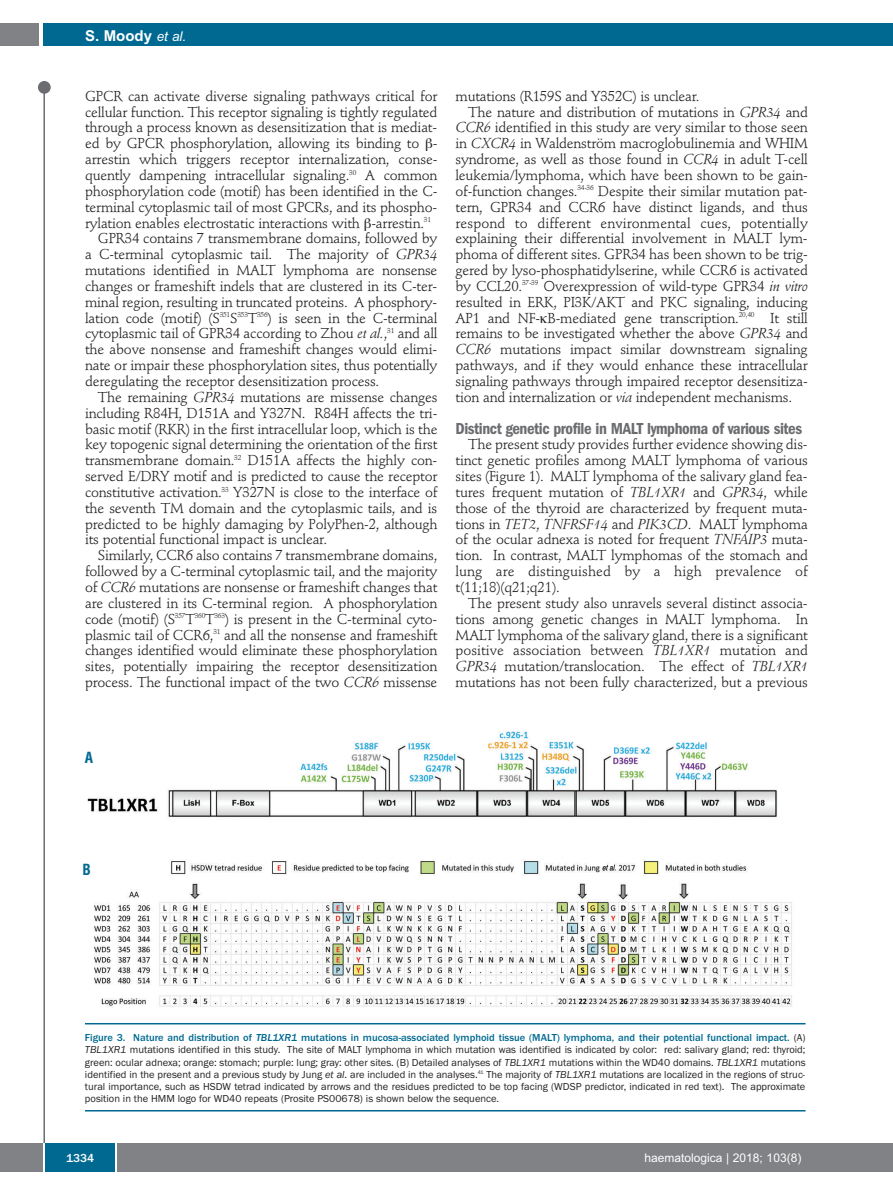
<style>
.page{position:relative;width:893px;height:1191px;background:#fff}
.page>*{position:absolute;margin:0;border:0;box-sizing:border-box;transform-origin:0 0}
.t1{font:600 condensed 16.5px "Franklin Gothic";letter-spacing:-.025em;color:#6c6d70}
.t2{font:700 15px "Arial";color:#fff}
.t3{font:700 condensed 15px "Helvetica";color:#006991}
.t4{font:14.25px/15.9px "Stempel Schneidler";letter-spacing:-.015em;color:#231f20;text-align:justify}
.t5{font:14.25px "Stempel Schneidler";letter-spacing:.005em;color:#231f20}
.t6{font:12px "Arial";color:#fff}
.t7{font:500 12px "Franklin Gothic";color:#fff}
.t8{font:10.5px/12px "Franklin Gothic";color:#231f20;text-align:justify}
.s1{font-weight:400;font-style:italic;font-size:13.5px}
.s2{font-style:italic}
.s3{font-weight:500;color:#006991}
.s4{font-weight:500;font-style:italic;color:#006991}
</style>
<div class="page">
<div style="left:38px;top:81px;width:13px;height:13px;background:#6c6d70;border-radius:50%"></div>
<hr style="left:43px;top:84px;width:2px;height:1061px;background:#6c6d70">
<div style="left:43px;top:23px;width:850px;height:22px;background:#006991"></div>
<div style="left:0;top:23px;width:39px;height:22px;background:#808285"></div>
<div style="left:0;top:1143px;width:893px;height:28px;background:#808285"></div>
<div style="left:45px;top:1143px;width:71px;height:28px;background:#006991"></div>
<hr style="left:43px;top:1143px;width:2px;height:28px;background:#fff">
<svg style="left:116px;top:1143px;width:1px;height:28px"></svg>
<img style="left:87px;top:731px;width:705px;height:276px">
<hr style="left:85px;top:1023px;width:720px;height:1px;background:#006991">
<hr style="left:85px;top:1110px;width:720px;height:1px;background:#006991">
<p class="t2" style="left:85px;top:27px;width:103px">S. Moody <span class="s1">et al.</span></p>
<p class="t4" style="left:85px;top:89px;width:354px">GPCR can activate diverse signaling pathways critical for</p>
<p class="t4" style="left:85px;top:105px;width:354px">cellular function. This receptor signaling is tightly regulated</p>
<p class="t4" style="left:85px;top:121px;width:354px">through a process known as desensitization that is mediat-</p>
<p class="t4" style="left:85px;top:137px;width:354px">ed by GPCR phosphorylation, allowing its binding to -</p>
<p class="t4" style="left:85px;top:153px;width:354px">arrestin which triggers receptor internali zation, conse-</p>
<p class="t4" style="left:85px;top:168px;width:354px">quently dampening intracellular signaling.<sup>30</sup> A common</p>
<p class="t4" style="left:85px;top:184px;width:354px">phosphorylation code (motif) has been identified in the C-</p>
<p class="t4" style="left:85px;top:200px;width:354px">terminal cytoplasmic tail of most GPCRs, and its phospho-</p>
<p class="t4" style="left:85px;top:216px;width:347px">rylation enables electrostatic interactions with -arrestin.<sup>31</sup></p>
<p class="t4" style="left:98px;top:232px;width:341px">GPR34 contains 7 transmembrane domains, followed by</p>
<p class="t4" style="left:85px;top:248px;width:354px">a C-terminal cytoplasmic tail. The majority of <span class="s2">GPR34</span></p>
<p class="t4" style="left:85px;top:263px;width:354px">mutations identified in MALT lymphoma are nonsense</p>
<p class="t4" style="left:85px;top:279px;width:354px">changes or frameshift indels that are clustered in its C-ter-</p>
<p class="t4" style="left:85px;top:295px;width:354px">minal region, resulting in truncated proteins. A phosphory-</p>
<p class="t4" style="left:85px;top:311px;width:354px">lation code (motif) (S<sup>351</sup>S<sup>353</sup>T<sup>356</sup>) is seen in the C-terminal</p>
<p class="t4" style="left:85px;top:327px;width:354px">cytoplasmic tail of GPR34 according to Zhou <span class="s2">et al.</span>,<sup>31</sup> and all</p>
<p class="t4" style="left:85px;top:343px;width:354px">the above nonsense and frameshift changes would elimi-</p>
<p class="t4" style="left:85px;top:359px;width:354px">nate or impair these phosphorylation sites, thus potentially</p>
<p class="t4" style="left:85px;top:374px;width:296px">deregulating the receptor desensitization process.</p>
<p class="t4" style="left:98px;top:390px;width:341px">The remaining <span class="s2">GPR34</span> mutations are missense changes</p>
<p class="t4" style="left:85px;top:406px;width:354px">including R84H, D151A and Y327N. R84H affects the tri-</p>
<p class="t4" style="left:85px;top:422px;width:354px">basic motif (RKR) in the first intracellular loop, which is the</p>
<p class="t4" style="left:85px;top:438px;width:354px">key topogenic signal determining the orientation of the first</p>
<p class="t4" style="left:85px;top:454px;width:354px">transmembrane domain.<sup>32</sup> D151A affects the highly con-</p>
<p class="t4" style="left:85px;top:469px;width:354px">served E/DRY motif and is predicted to cause the receptor</p>
<p class="t4" style="left:85px;top:485px;width:354px">constitutive activation.<sup>33</sup> Y327N is close to the interface of</p>
<p class="t4" style="left:85px;top:501px;width:354px">the seventh TM domain and the cytoplasmic tails, and is</p>
<p class="t4" style="left:85px;top:517px;width:354px">predicted to be highly damaging by PolyPhen-2, although</p>
<p class="t4" style="left:85px;top:533px;width:243px">its potential functional impact is unclear.</p>
<p class="t4" style="left:98px;top:549px;width:341px">Similarly, CCR6 also contains 7 transmembrane domains,</p>
<p class="t4" style="left:85px;top:564px;width:354px">followed by a C-terminal cytoplasmic tail, and the majority</p>
<p class="t4" style="left:85px;top:580px;width:354px">of <span class="s2">CCR6</span> mutations are nonsense or frameshift changes that</p>
<p class="t4" style="left:85px;top:596px;width:354px">are clustered in its C-terminal region. A phosphorylation</p>
<p class="t4" style="left:85px;top:612px;width:354px">code (motif) (S<sup>357</sup>T<sup>360</sup>T<sup>363</sup>) is present in the C-terminal cyto-</p>
<p class="t4" style="left:85px;top:628px;width:354px">plasmic tail of CCR6,<sup>31</sup> and all the nonsense and frameshift</p>
<p class="t4" style="left:85px;top:644px;width:354px">changes identified would eliminate these phosphorylation</p>
<p class="t4" style="left:85px;top:660px;width:354px">sites, potentially impairing the receptor desensitization</p>
<p class="t4" style="left:85px;top:675px;width:354px">process. The functional impact of the two <span class="s2">CCR6</span> missense</p>
<p class="t4" style="left:455px;top:89px;width:246px">mutations (R159S and Y352C) is unclear.</p>
<p class="t4" style="left:468px;top:105px;width:341px">The nature and distribution of mutations in <span class="s2">GPR34</span> and</p>
<p class="t4" style="left:455px;top:121px;width:354px"><span class="s2">CCR6</span> identified in this study are very similar to those seen</p>
<p class="t4" style="left:455px;top:137px;width:354px">in <span class="s2">CXCR4</span> in Waldenström macroglobulinemia and WHIM</p>
<p class="t4" style="left:455px;top:153px;width:354px">syndrome, as well as those found in <span class="s2">CCR4</span> in adult T-cell</p>
<p class="t4" style="left:455px;top:168px;width:354px">leukemia/lymphoma, which have been shown to be gain-</p>
<p class="t4" style="left:455px;top:184px;width:354px">of-function changes.<sup>34-36</sup> Despite their similar mutation pat-</p>
<p class="t4" style="left:455px;top:200px;width:354px">tern, GPR34 and CCR6 have distinct ligands, and thus</p>
<p class="t5" style="left:455px;top:217px;width:354px">respond to different environmental cues, potentially</p>
<p class="t4" style="left:455px;top:232px;width:354px">explaining their differential involvement in MALT lym-</p>
<p class="t4" style="left:455px;top:248px;width:354px">phoma of different sites. GPR34 has been shown to be trig-</p>
<p class="t4" style="left:455px;top:264px;width:354px">gered by lyso-phosphatidylserine, while CCR6 is activated</p>
<p class="t4" style="left:455px;top:279px;width:354px">by CCL20.<sup>37-39</sup> Overexpression of wild-type GPR34 <span class="s2">in vitro</span></p>
<p class="t4" style="left:455px;top:295px;width:354px">resulted in ERK, PI3K/AKT and PKC signaling, inducing</p>
<p class="t4" style="left:455px;top:311px;width:354px">AP1 and NF- B-mediated gene transcription.<sup>20,40</sup> It still</p>
<p class="t4" style="left:455px;top:327px;width:354px">remains to be investigated whether the above <span class="s2">GPR34</span> and</p>
<p class="t4" style="left:455px;top:343px;width:354px"><span class="s2">CCR6</span> mutations impact similar downstream signaling</p>
<p class="t4" style="left:455px;top:359px;width:354px">pathways, and if they would enhance these intracellular</p>
<p class="t4" style="left:455px;top:374px;width:354px">signaling pathways through impaired receptor desensitiza-</p>
<p class="t4" style="left:455px;top:390px;width:338px">tion and internalization or <span class="s2">via</span> independent mechanisms.</p>
<p class="t1" style="left:455px;top:422px;width:348px">Distinct genetic profile in MALT lymphoma of various sites</p>
<p class="t4" style="left:455px;top:438px;width:354px;text-indent:13px">The present study provides further evidence showing dis&shy;tinct genetic profiles among MALT lymphoma of various sites (Figure 1). MALT lymphoma of the salivary gland fea&shy;tures frequent mutation of <span class="s2">TBL1XR1</span> and <span class="s2">GPR34</span>, while those of the thyroid are characterized by frequent muta&shy;tions in <span class="s2">TET2</span>, <span class="s2">TNFRSF14</span> and <span class="s2">PIK3CD</span>. MALT lymphoma of the ocular adnexa is noted for frequent <span class="s2">TNFAIP3</span> muta&shy;tion. In contrast, MALT lymphomas of the stomach and lung are distinguished by a high prevalence of t(11;18)(q21;q21).</p>
<p class="t4" style="left:455px;top:596px;width:354px;text-indent:13px">The present study also unravels several distinct associa&shy;tions among genetic changes in MALT lymphoma. In MALT lymphoma of the salivary gland, there is a significant positive association between <span class="s2">TBL1XR1</span> mutation and <span class="s2">GPR34</span> mutation/translocation. The effect of <span class="s2">TBL1XR1 </span>mutations has not been fully characterized, but a previous</p>
<p class="t3" style="left:85px;top:749px;width:10px">A</p>
<p class="t3" style="left:83px;top:861px;width:10px">B</p>
<p class="t8" style="left:85px;top:1031px;width:722px"><span class="s3">Figure 3. Nature and distribution of</span> <span class="s4">TBL1XR1</span> <span class="s3">mutations in mucosa-associated lymphoid tissue (MALT) lymphoma, and their potential functional impact.</span> (A)<br><span class="s2">TBL1XR1</span> mutations identified in this study. The site of MALT lymphoma in which mutation was identified is indicated by color: red: salivary gland; red: thyroid; green: ocular adnexa; orange: stomach; purple: lung; gray: other sites. (B) Detailed analyses of <span class="s2">TBL1XR1</span> mutations within the WD40 domains. <span class="s2">TBL1XR1</span> mutations identified in the present and a previous study by Jung <span class="s2">et al.</span> are included in the analyses.<sup>41</sup> The majority of <span class="s2">TBL1XR1</span> mutations are localized in the regions of struc&shy;tural importance, such as HSDW tetrad indicated by arrows and the residues predicted to be top facing (WDSP predictor, indicated in red text). The approximate position in the HMM logo for WD40 repeats (Prosite PS00678) is shown below the sequence.</p>
<p class="t7" style="left:66px;top:1150px;width:30px">1334</p>
<p class="t6" style="left:644px;top:1150px;width:158px">haematologica | 2018; 103(8)</p>
</div>
